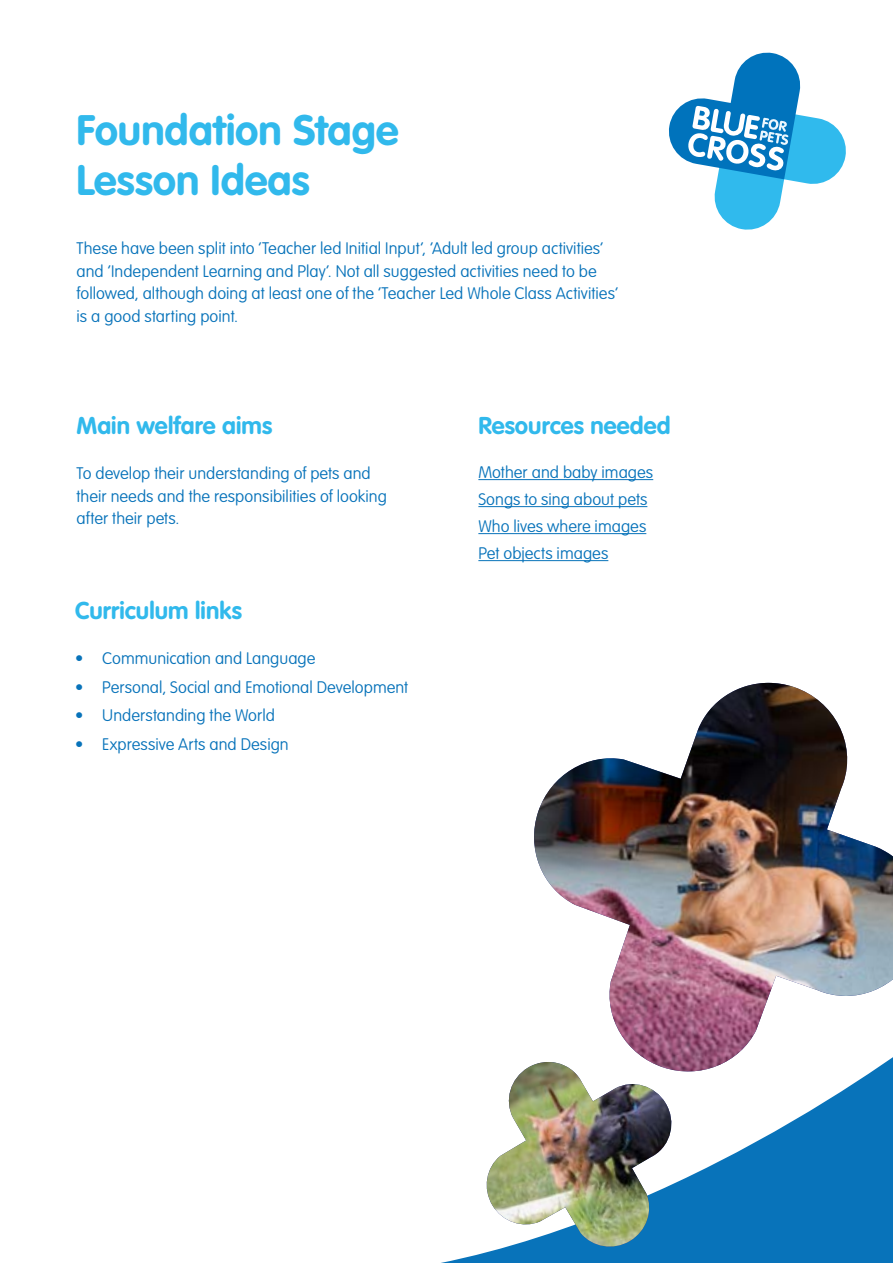
<style>
.page{position:relative;width:893px;height:1263px;background:#fff}
.page>*{position:absolute;margin:0;border:0;box-sizing:border-box;transform-origin:0 0}
.t1{font:700 42px/50.4px "VAG Rounded Std";color:#31b9ec}
.t2{font:700 24px "VAG Rounded Std";letter-spacing:.005em;color:#31b9ec}
.t3{font:100 16.5px/22.5px "VAG Rounded Std";letter-spacing:.005em;color:#0873ba}
</style>
<div class="page">
<svg style="left:441px;top:1080px;width:452px;height:183px;fill:#0873ba"></svg>
<svg style="left:669px;top:52px;width:177px;height:178px"></svg>
<hr style="left:478px;top:479px;width:175px;height:1px;background:#0873ba">
<hr style="left:478px;top:506px;width:169px;height:1px;background:#0873ba">
<hr style="left:478px;top:533px;width:168px;height:1px;background:#0873ba">
<hr style="left:478px;top:560px;width:130px;height:1px;background:#0873ba">
<img style="left:534px;top:683px;width:359px;height:397px">
<svg style="left:534px;top:1057px;width:143px;height:5px"></svg>
<img style="left:482px;top:1062px;width:195px;height:189px">
<h1 class="t1" style="left:77px;top:106px;width:324px">Foundation Stage<br>Lesson Ideas</h1>
<p class="t3" style="left:77px;top:238px;width:543px">These have been split into ‘Teacher led Initial Input’, ‘Adult led group activities’ and ‘Independent Learning and Play’. Not all suggested activities need to be followed, although doing at least one of the ‘Teacher Led Whole Class Activities’ is a good starting point.</p>
<h2 class="t2" style="left:77px;top:412px;width:197px">Main welfare aims</h2>
<p class="t3" style="left:77px;top:463px;width:312px">To develop their understanding of pets and their needs and the responsibilities of looking after their pets.</p>
<h2 class="t2" style="left:75px;top:597px;width:168px">Curriculum links</h2>
<p class="t3" style="left:75px;top:648px;width:242px">• Communication and Language</p>
<p class="t3" style="left:75px;top:676px;width:334px">• Personal, Social and Emotional Development</p>
<p class="t3" style="left:75px;top:705px;width:201px">• Understanding the World</p>
<p class="t3" style="left:75px;top:733px;width:215px">• Expressive Arts and Design</p>
<h2 class="t2" style="left:478px;top:412px;width:194px">Resources needed</h2>
<p class="t3" style="left:478px;top:459px;width:176px;line-height:27px">Mother and baby images<br>Songs to sing about pets<br>Who lives where images<br>Pet objects images</p>
</div>
